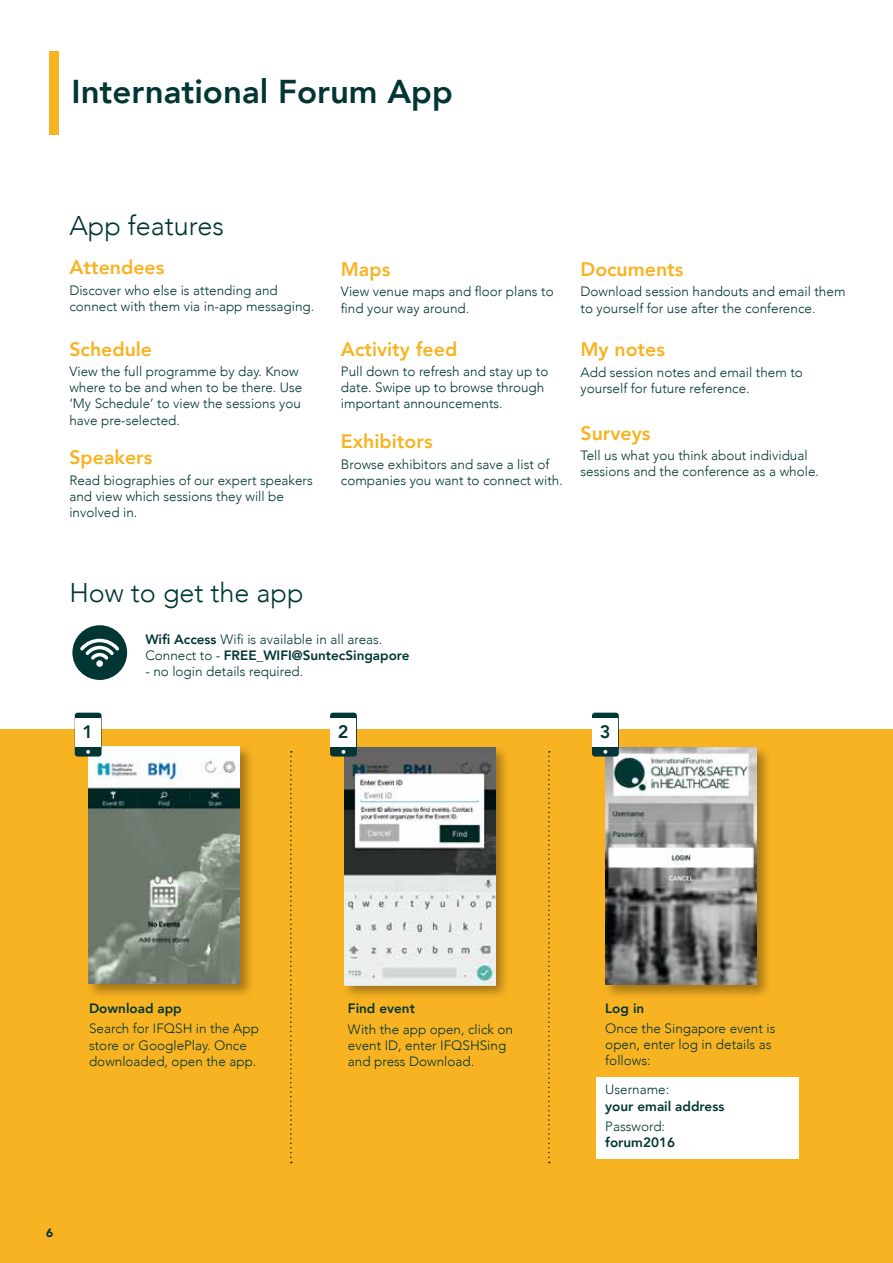
<style>
.page{position:relative;width:893px;height:1263px;background:#fff}
.page>*{position:absolute;margin:0;border:0;box-sizing:border-box;transform-origin:0 0}
.t1{font:800 33px "Avenir";color:#013634}
.t2{font:300 27px "Avenir";color:#013634}
.t3{font:800 19.5px "Avenir";color:#f8b322}
.t4{font:800 18px "Avenir";color:#013634}
.t5{font:300 13.5px/16.2px "Avenir";color:#013634}
.t6{font:800 13.5px "Avenir";color:#013634}
.t7{font:900 12px "Avenir";color:#013634}
.s1{font-weight:800}
</style>
<div class="page">
<div style="left:0;top:730px;width:893px;height:533px;background:#f8b322"></div>
<div style="left:596px;top:1077px;width:202px;height:81px;background:#fff"></div>
<div style="left:86px;top:743px;width:169px;height:256px;background:#000;opacity:.35"></div>
<img style="left:89px;top:746px;width:151px;height:238px">
<svg style="left:548px;top:751px;width:2px;height:412px"></svg>
<svg style="left:290px;top:751px;width:2px;height:412px"></svg>
<div style="left:342px;top:745px;width:168px;height:256px;background:#000;opacity:.35"></div>
<img style="left:345px;top:748px;width:150px;height:237px">
<div style="left:602px;top:744px;width:170px;height:255px;background:#000;opacity:.35"></div>
<img style="left:605px;top:747px;width:151px;height:237px">
<div style="left:72px;top:625px;width:55px;height:55px;background:#013634;border-radius:50%"></div>
<div style="left:96px;top:660px;width:7px;height:7px;background:#fff;border-radius:50%"></div>
<svg style="left:80px;top:639px;width:39px;height:21px"></svg>
<div style="left:75px;top:713px;width:27px;height:43px;background:#013634;border-radius:3px"></div>
<div style="left:76px;top:718px;width:25px;height:28px;background:#fff"></div>
<svg style="left:86px;top:750px;width:4px;height:4px"></svg>
<div style="left:330px;top:713px;width:27px;height:43px;background:#013634;border-radius:3px"></div>
<div style="left:331px;top:718px;width:25px;height:28px;background:#fff"></div>
<svg style="left:341px;top:750px;width:5px;height:4px"></svg>
<div style="left:592px;top:713px;width:27px;height:43px;background:#013634;border-radius:3px"></div>
<div style="left:593px;top:718px;width:25px;height:28px;background:#fff"></div>
<svg style="left:603px;top:750px;width:5px;height:4px"></svg>
<div style="left:49px;top:51px;width:10px;height:84px;background:#f8b322"></div>
<h1 class="t1" style="left:72px;top:65px;width:383px">International Forum App</h1>
<h2 class="t2" style="left:69px;top:209px;width:156px">App features</h2>
<h3 class="t3" style="left:69px;top:252px;width:96px">Attendees</h3>
<p class="t5" style="left:69px;top:282px;width:246px">Discover who else is attending and connect with them via in-app messaging.</p>
<h3 class="t3" style="left:69px;top:334px;width:84px">Schedule</h3>
<p class="t5" style="left:69px;top:363px;width:234px">View the full programme by day. Know where to be and when to be there. Use ‘My Schedule’ to view the sessions you have pre-selected.</p>
<h3 class="t3" style="left:69px;top:442px;width:85px">Speakers</h3>
<p class="t5" style="left:69px;top:472px;width:245px">Read biographies of our expert speakers and view which sessions they will be involved in.</p>
<h3 class="t3" style="left:341px;top:254px;width:51px">Maps</h3>
<p class="t5" style="left:341px;top:284px;width:214px">View venue maps and floor plans to find your way around.</p>
<h3 class="t3" style="left:341px;top:334px;width:118px">Activity feed</h3>
<p class="t5" style="left:341px;top:363px;width:209px">Pull down to refresh and stay up to date. Swipe up to browse through important announcements.</p>
<h3 class="t3" style="left:341px;top:426px;width:93px">Exhibitors</h3>
<p class="t5" style="left:341px;top:456px;width:223px">Browse exhibitors and save a list of companies you want to connect with.</p>
<h3 class="t3" style="left:580px;top:254px;width:104px">Documents</h3>
<p class="t5" style="left:580px;top:284px;width:266px">Download session handouts and email them to yourself for use after the conference.</p>
<h3 class="t3" style="left:580px;top:334px;width:86px">My notes</h3>
<p class="t5" style="left:580px;top:364px;width:224px">Add session notes and email them to yourself for future reference.</p>
<h3 class="t3" style="left:580px;top:418px;width:72px">Surveys</h3>
<p class="t5" style="left:580px;top:447px;width:240px">Tell us what you think about individual sessions and the conference as a whole.</p>
<h2 class="t2" style="left:69px;top:576px;width:236px">How to get the app</h2>
<p class="t5" style="left:145px;top:631px;width:266px"><span class="s1">Wifi Access</span> Wifi is available in all areas.<br>Connect to - <span class="s1">FREE_WIFI@SuntecSingapore</span></p>
<p class="t5" style="left:145px;top:663px;width:160px">- no login details required.</p>
<h3 class="t4" style="left:82px;top:718px;width:12px">1</h3>
<h3 class="t4" style="left:338px;top:718px;width:12px">2</h3>
<h3 class="t4" style="left:600px;top:718px;width:12px">3</h3>
<p class="t6" style="left:89px;top:998px;width:94px">Download app</p>
<p class="t5" style="left:89px;top:1021px;width:171px">Search for IFQSH in the App store or GooglePlay. Once downloaded, open the app.</p>
<p class="t7" style="left:46px;top:1223px;width:9px">6</p>
<p class="t6" style="left:348px;top:998px;width:69px">Find event</p>
<p class="t5" style="left:348px;top:1021px;width:167px">With the app open, click on event ID, enter IFQSHSing and press Download.</p>
<p class="t6" style="left:605px;top:997px;width:41px">Log in</p>
<p class="t5" style="left:605px;top:1020px;width:172px">Once the Singapore event is open, enter log in details as follows:</p>
<p class="t5" style="left:605px;top:1082px;width:66px">Username:</p>
<p class="t6" style="left:605px;top:1095px;width:121px">your email address</p>
<p class="t5" style="left:605px;top:1118px;width:61px">Password:</p>
<p class="t6" style="left:605px;top:1132px;width:71px">forum2016</p>
</div>
